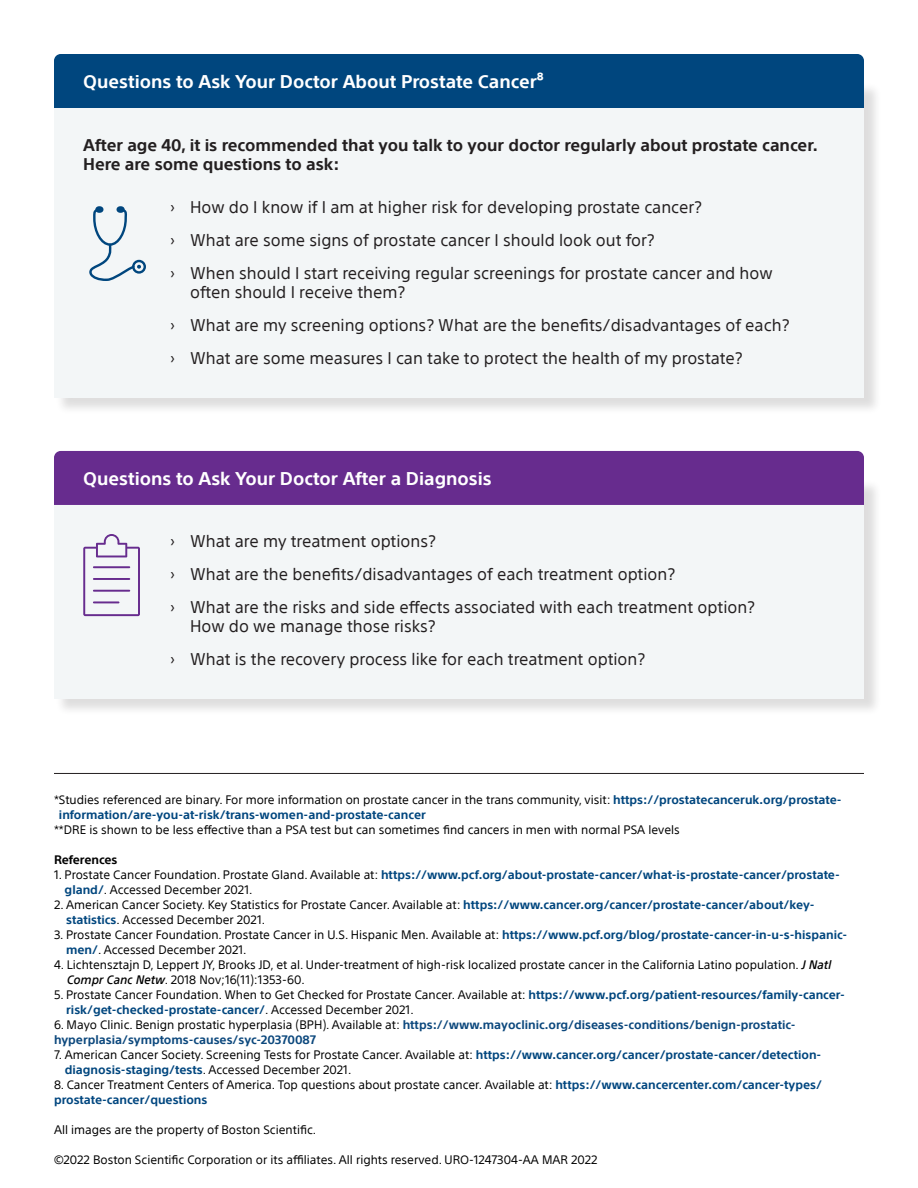
<style>
.page{position:relative;width:918px;height:1188px;background:#fff}
.page>*{position:absolute;margin:0;border:0;box-sizing:border-box;transform-origin:0 0}
.t1{font:700 18px "SST";color:#fff}
.t2{font:16.5px/19.5px "SST";color:#231f20}
.t3{font:700 16.5px/19.5px "SST";color:#231f20}
.t4{font:12px/15px "SST";color:#000}
.t5{font:700 12px/15px "SST";color:#00467e}
.t6{font:700 12px "SST";color:#0c487d}
.t7{font:700 12px "SST";color:#00467f}
.t8{font:700 12px "SST";color:#000}
.s1{font-weight:400;color:#000}
.s2{font-weight:700;color:#00467e}
.s3{font-weight:500;font-style:italic}
.s4{font-weight:700;color:#00467f}
</style>
<div class="page">
<hr style="left:54px;top:773px;width:810px;height:1px;background:#231f20">
<div style="left:55px;top:82px;width:827px;height:333px;background:#231f20;opacity:.15"></div>
<div style="left:54px;top:81px;width:810px;height:316px;background:#f3f6f7"></div>
<div style="left:55px;top:479px;width:827px;height:237px;background:#231f20;opacity:.15"></div>
<div style="left:54px;top:478px;width:810px;height:220px;background:#f3f6f7"></div>
<div style="left:54px;top:54px;width:810px;height:54px;background:#00467e"></div>
<div style="left:54px;top:451px;width:810px;height:54px;background:#672c8e"></div>
<svg style="left:83px;top:534px;width:57px;height:82px"></svg>
<svg style="left:89px;top:206px;width:57px;height:75px"></svg>
<p class="t1" style="left:83px;top:71px;width:462px">Questions to Ask Your Doctor About Prostate Cancer⁸</p>
<p class="t3" style="left:83px;top:135px;width:736px">After age 40, it is recommended that you talk to your doctor regularly about prostate cancer.<br>Here are some questions to ask:</p>
<p class="t2" style="left:170px;top:197px;width:534px">› How do I know if I am at higher risk for developing prostate cancer?</p>
<p class="t2" style="left:170px;top:230px;width:486px">› What are some signs of prostate cancer I should look out for?</p>
<p class="t2" style="left:190px;top:263px;width:584px;text-indent:-20px">› When should I start receiving regular screenings for prostate cancer and how often should I receive them?</p>
<p class="t2" style="left:170px;top:316px;width:621px">› What are my screening options? What are the benefits/disadvantages of each?</p>
<p class="t2" style="left:170px;top:349px;width:574px">› What are some measures I can take to protect the health of my prostate?</p>
<p class="t1" style="left:83px;top:468px;width:410px">Questions to Ask Your Doctor After a Diagnosis</p>
<p class="t2" style="left:170px;top:531px;width:267px">› What are my treatment options?</p>
<p class="t2" style="left:170px;top:564px;width:507px">› What are the benefits/disadvantages of each treatment option?</p>
<p class="t2" style="left:190px;top:597px;width:566px;text-indent:-20px">› What are the risks and side effects associated with each treatment option?<br>How do we manage those risks?</p>
<p class="t2" style="left:170px;top:649px;width:477px">› What is the recovery process like for each treatment option?</p>
<p class="t5" style="left:59px;top:792px;width:784px;text-indent:-5px"><span class="s1">*Studies referenced are binary. For more information on prostate cancer in the trans community, visit:</span> https://prostatecanceruk.org/prostate&shy;information/are-you-at-risk/trans-women-and-prostate-cancer</p>
<p class="t4" style="left:54px;top:822px;width:627px">**DRE is shown to be less effective than a PSA test but can sometimes find cancers in men with normal PSA levels</p>
<p class="t8" style="left:54px;top:853px;width:65px">References</p>
<p class="t5" style="left:65px;top:867px;width:777px;text-indent:-11px"><span class="s1">1. Prostate Cancer Foundation. Prostate Gland. Available at:</span> https://www.pcf.org/about-prostate-cancer/what-is-prostate-cancer/prostate&shy;gland/<span class="s1">. Accessed December 2021.</span></p>
<p class="t4" style="left:66px;top:897px;width:750px;text-indent:-12px">2. American Cancer Society. Key Statistics for Prostate Cancer. Available at: <span class="s2">https://www.cancer.org/cancer/prostate-cancer/about/key&shy;statistics</span>. Accessed December 2021.</p>
<p class="t4" style="left:66px;top:927px;width:783px;text-indent:-12px">3. Prostate Cancer Foundation. Prostate Cancer in U.S. Hispanic Men. Available at: <span class="s2">https://www.pcf.org/blog/prostate-cancer-in-u-s-hispanic&shy;men/</span>. Accessed December 2021.</p>
<p class="t4" style="left:67px;top:957px;width:766px;text-indent:-13px">4. Lichtensztajn D, Leppert JY, Brooks JD, et al. Under-treatment of high-risk localized prostate cancer in the California Latino population. <span class="s3">J Natl<br>Compr Canc Netw</span>. 2018 Nov;16(11):1353-60.</p>
<p class="t4" style="left:66px;top:987px;width:780px;text-indent:-12px">5. Prostate Cancer Foundation. When to Get Checked for Prostate Cancer. Available at: <span class="s2">https://www.pcf.org/patient-resources/family-cancer&shy;risk/get-checked-prostate-cancer/</span>. Accessed December 2021.</p>
<p class="t6" style="left:54px;top:1018px;width:743px"><span class="s1">6. Mayo Clinic. Benign prostatic hyperplasia (BPH). Available at:</span> https://www.mayoclinic.org/diseases-conditions/benign-prostatic-</p>
<p class="t6" style="left:54px;top:1033px;width:264px">hyperplasia/symptoms-causes/syc-20370087</p>
<p class="t4" style="left:65px;top:1047px;width:758px;text-indent:-11px">7. American Cancer Society. Screening Tests for Prostate Cancer. Available at: <span class="s2">https://www.cancer.org/cancer/prostate-cancer/detection&shy;diagnosis-staging/tests</span>. Accessed December 2021.</p>
<p class="t4" style="left:54px;top:1077px;width:769px">8. Cancer Treatment Centers of America. Top questions about prostate cancer. Available at: <span class="s4">https://www.cancercenter.com/cancer-types/</span></p>
<p class="t7" style="left:54px;top:1093px;width:155px">prostate-cancer/questions</p>
<p class="t4" style="left:54px;top:1122px;width:264px">All images are the property of Boston Scientific.</p>
<p class="t4" style="left:54px;top:1152px;width:545px">©2022 Boston Scientific Corporation or its affiliates. All rights reserved. URO-1247304-AA MAR 2022</p>
</div>
